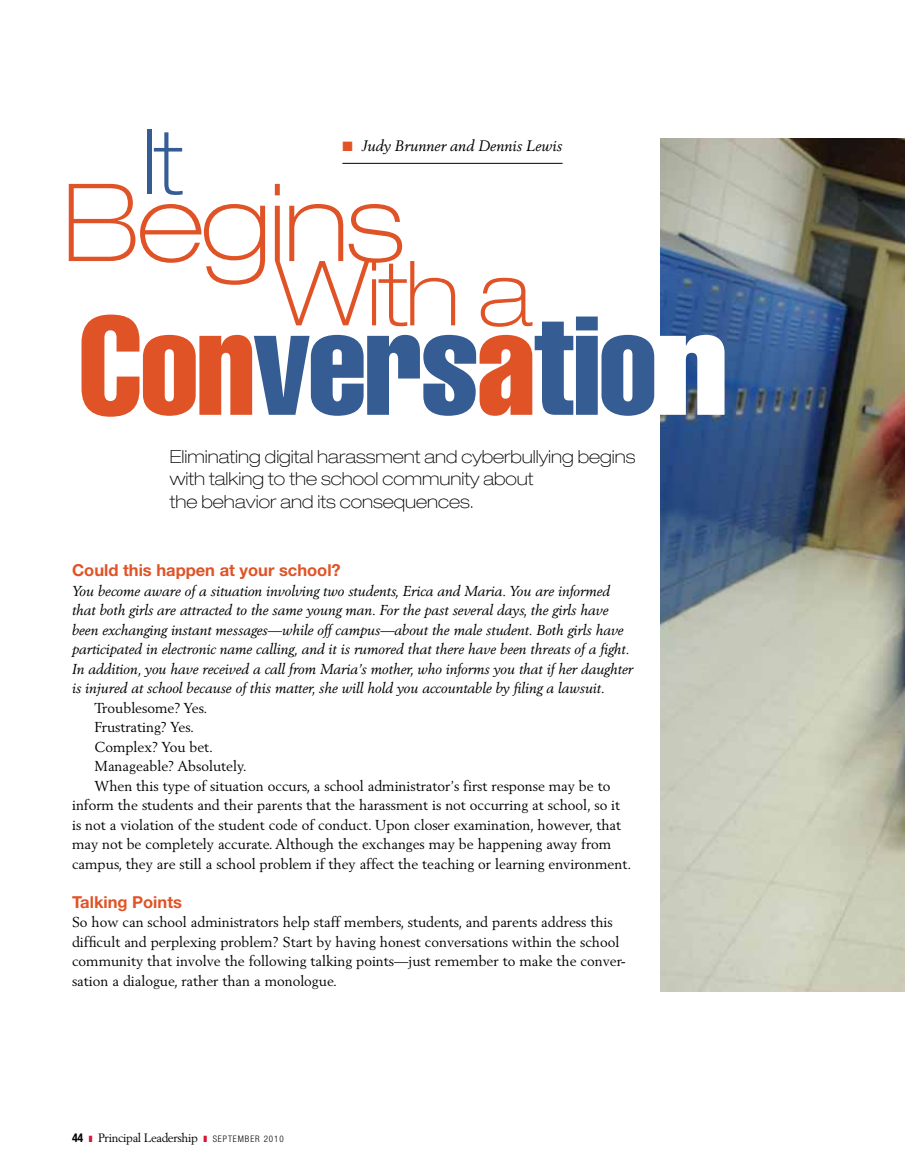
<style>
.page{position:relative;width:905px;height:1175px;background:#fff}
.page>*{position:absolute;margin:0;border:0;box-sizing:border-box;transform-origin:0 0}
.t1{font:extra-condensed 138px "Helvetica LT";letter-spacing:-.02em;color:#355c93}
.t2{font:100 expanded 108px "Helvetica Neue LT";letter-spacing:-.025em;color:#e05326}
.t3{font:100 expanded 90px "Helvetica Neue LT";color:#e05326}
.t4{font:100 expanded 90px "Helvetica Neue LT";color:#355c93}
.t5{font:100 expanded 18px/22.5px "Helvetica Neue LT";color:#000}
.t6{font:700 16.5px "Helvetica Neue LT";color:#e05326}
.t7{font:italic 15px "Berling LT";letter-spacing:.005em;color:#000}
.t8{font:14.25px/19.5px "Berling LT";color:#000}
.t9{font:italic 14.25px/19.5px "Berling LT";color:#000}
.t10{font:12px "Berling LT";letter-spacing:-.03em;color:#000}
.s1{color:#e05326}
.s2{color:#fff}
.s3{font-family:"Helvetica Neue LT";font-weight:700;font-stretch:condensed}
.s4{color:#d71635}
.s5{font-family:"Helvetica Neue LT";font-weight:300;font-stretch:condensed;font-size:9px}
</style>
<div class="page">
<hr style="left:342px;top:163px;width:220px;height:1px;background:#000">
<img style="left:660px;top:138px;width:244px;height:854px">
<h3 class="t4" style="left:142px;top:108px;width:43px">It</h3>
<p class="t7" style="left:342px;top:137px;width:221px"><span class="s1">■</span> Judy Brunner and Dennis Lewis</p>
<h2 class="t2" style="left:62px;top:158px;width:343px">Begins</h2>
<h3 class="t3" style="left:276px;top:240px;width:257px">With a</h3>
<h1 class="t1" style="left:78px;top:278px;width:651px"><span class="s1">Con</span>vers<span class="s1">a</span>tio<span class="s2">n</span></h1>
<p class="t5" style="left:170px;top:445px;width:467px">Eliminating digital harassment and cyberbullying begins with talking to the school community about<br>the behavior and its consequences.</p>
<p class="t6" style="left:72px;top:560px;width:270px">Could this happen at your school?</p>
<p class="t9" style="left:72px;top:581px;width:562px">You become aware of a situation involving two students, Erica and Maria. You are informed that both girls are attracted to the same young man. For the past several days, the girls have been exchanging instant messages—while off campus—about the male student. Both girls have participated in electronic name calling, and it is rumored that there have been threats of a fight.<br>In addition, you have received a call from Maria’s mother, who informs you that if her daughter is injured at school because of this matter, she will hold you accountable by filing a lawsuit.</p>
<p class="t8" style="left:95px;top:698px;width:114px">Troublesome? Yes.</p>
<p class="t8" style="left:95px;top:717px;width:101px">Frustrating? Yes.</p>
<p class="t8" style="left:95px;top:737px;width:120px">Complex? You bet.</p>
<p class="t8" style="left:95px;top:756px;width:154px">Manageable? Absolutely.</p>
<p class="t8" style="left:95px;top:776px;width:517px">When this type of situation occurs, a school administrator’s first response may be to</p>
<p class="t8" style="left:72px;top:795px;width:549px">inform the students and their parents that the harassment is not occurring at school, so it</p>
<p class="t8" style="left:72px;top:815px;width:550px">is not a violation of the student code of conduct. Upon closer examination, however, that</p>
<p class="t8" style="left:72px;top:834px;width:541px">may not be completely accurate. Although the exchanges may be happening away from</p>
<p class="t8" style="left:72px;top:853px;width:561px">campus, they are still a school problem if they affect the teaching or learning environment.</p>
<p class="t6" style="left:72px;top:891px;width:111px">Talking Points</p>
<p class="t8" style="left:72px;top:912px;width:555px">So how can school administrators help staff members, students, and parents address this difficult and perplexing problem? Start by having honest conversations within the school community that involve the following talking points—just remember to make the conver&shy;sation a dialogue, rather than a monologue.</p>
<p class="t10" style="left:72px;top:1130px;width:213px"><span class="s3">44</span> <span class="s4">❚</span> Principal Leadership <span class="s4">❚</span> <span class="s5">SEPTEMBER 2010</span></p>
</div>
